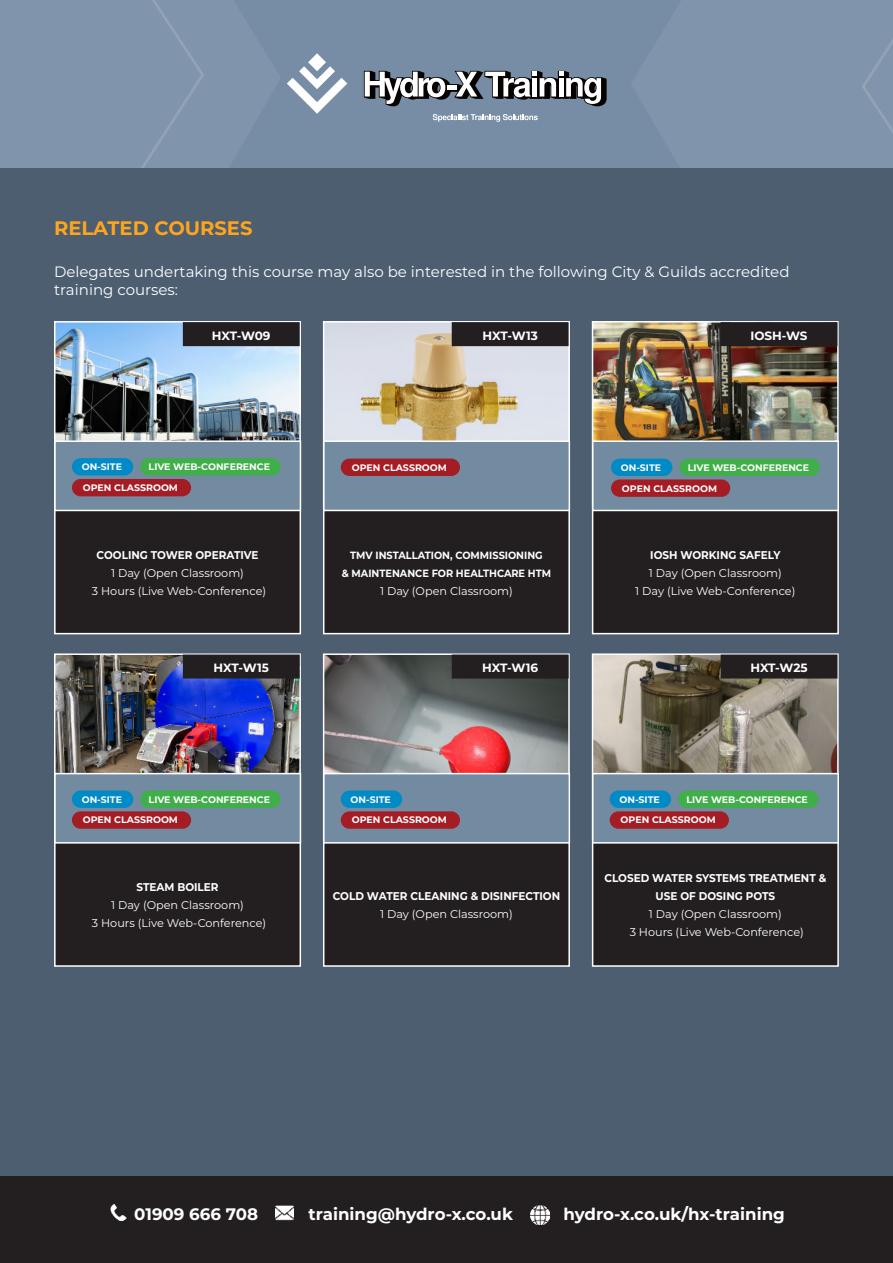
<style>
.page{position:relative;width:893px;height:1263px;background:#fff}
.page>*{position:absolute;margin:0;border:0;box-sizing:border-box;transform-origin:0 0}
.t1{font:700 19.5px "Montserrat";color:#ffa51d}
.t2{font:700 16.65px "Montserrat";color:#fff}
.t3{font:15px/18px "Montserrat";color:#fff}
.t4{font:700 12px "Montserrat";color:#fff}
.t5{font:11.25px/18px "Montserrat";color:#fff;text-align:center}
.t6{font:700 11.25px/18px "Montserrat";color:#fff;text-align:center;scale:.93 1}
.t7{font:700 10.5px/18px "Montserrat";color:#fff;text-align:center;scale:.93 1}
.t8{font:700 9.45px "Montserrat";color:#fff}
</style>
<div class="page">
<div style="left:0;top:1176px;width:893px;height:87px;background:#231f20"></div>
<img style="left:111px;top:1204px;width:15px;height:16px">
<img style="left:275px;top:1205px;width:19px;height:15px">
<img style="left:530px;top:1205px;width:19px;height:19px">
<div style="left:0;top:0;width:893px;height:168px;background:#8095ac"></div>
<svg style="left:141px;top:0;width:63px;height:168px"></svg>
<svg style="left:862px;top:39px;width:31px;height:94px"></svg>
<svg style="left:364px;top:71px;width:243px;height:35px"></svg>
<svg style="left:287px;top:53px;width:60px;height:61px"></svg>
<svg style="left:433px;top:114px;width:105px;height:8px"></svg>
<div style="left:0;top:168px;width:893px;height:1008px;background:#4c5e70"></div>
<img style="left:595px;top:656px;width:241px;height:117px">
<div style="left:592px;top:653px;width:247px;height:188px;border:2px solid #fff"></div>
<div style="left:593px;top:842px;width:245px;height:124px;background:#231f20"></div>
<div style="left:592px;top:841px;width:247px;height:126px;border:2px solid #fff"></div>
<div style="left:592px;top:773px;width:247px;height:71px;background:#728ba1;border:2px solid #fff"></div>
<div style="left:610px;top:790px;width:61px;height:18px;background:#008ac6;border-radius:9px"></div>
<div style="left:678px;top:790px;width:140px;height:18px;background:#40ae49;border-radius:9px"></div>
<div style="left:610px;top:811px;width:119px;height:18px;background:#a41d24;border-radius:9px"></div>
<div style="left:721px;top:655px;width:116px;height:23px;background:#231f20"></div>
<div style="left:721px;top:654px;width:116px;height:24px;border:2px solid #231f20"></div>
<img style="left:57px;top:656px;width:241px;height:117px">
<div style="left:54px;top:653px;width:247px;height:188px;border:2px solid #fff"></div>
<div style="left:55px;top:842px;width:245px;height:124px;background:#231f20"></div>
<div style="left:54px;top:841px;width:247px;height:126px;border:2px solid #fff"></div>
<div style="left:54px;top:773px;width:247px;height:71px;background:#728ba1;border:2px solid #fff"></div>
<div style="left:72px;top:790px;width:61px;height:18px;background:#008ac6;border-radius:9px"></div>
<div style="left:140px;top:790px;width:141px;height:18px;background:#40ae49;border-radius:9px"></div>
<div style="left:72px;top:811px;width:119px;height:18px;background:#a41d24;border-radius:9px"></div>
<div style="left:184px;top:655px;width:115px;height:23px;background:#231f20"></div>
<div style="left:183px;top:654px;width:117px;height:24px;border:2px solid #231f20"></div>
<img style="left:326px;top:656px;width:241px;height:117px">
<div style="left:323px;top:653px;width:247px;height:188px;border:2px solid #fff"></div>
<div style="left:324px;top:842px;width:245px;height:124px;background:#231f20"></div>
<div style="left:323px;top:841px;width:247px;height:126px;border:2px solid #fff"></div>
<div style="left:323px;top:773px;width:247px;height:71px;background:#728ba1;border:2px solid #fff"></div>
<div style="left:341px;top:790px;width:61px;height:18px;background:#008ac6;border-radius:9px"></div>
<div style="left:341px;top:811px;width:119px;height:18px;background:#a41d24;border-radius:9px"></div>
<div style="left:452px;top:655px;width:116px;height:23px;background:#231f20"></div>
<div style="left:452px;top:654px;width:117px;height:24px;border:2px solid #231f20"></div>
<img style="left:57px;top:324px;width:241px;height:116px">
<div style="left:54px;top:321px;width:247px;height:188px;border:2px solid #fff"></div>
<div style="left:55px;top:509px;width:245px;height:125px;background:#231f20"></div>
<div style="left:54px;top:509px;width:247px;height:125px;border:2px solid #fff"></div>
<div style="left:54px;top:440px;width:247px;height:71px;background:#728ba1;border:2px solid #fff"></div>
<div style="left:72px;top:458px;width:61px;height:17px;background:#008ac6;border-radius:9px"></div>
<div style="left:140px;top:458px;width:141px;height:17px;background:#40ae49;border-radius:9px"></div>
<div style="left:72px;top:479px;width:119px;height:17px;background:#a41d24;border-radius:9px"></div>
<div style="left:184px;top:323px;width:115px;height:22px;background:#231f20"></div>
<div style="left:183px;top:322px;width:117px;height:24px;border:2px solid #231f20"></div>
<img style="left:326px;top:324px;width:241px;height:116px">
<div style="left:323px;top:321px;width:247px;height:188px;border:2px solid #fff"></div>
<div style="left:324px;top:509px;width:245px;height:125px;background:#231f20"></div>
<div style="left:323px;top:509px;width:247px;height:125px;border:2px solid #fff"></div>
<div style="left:323px;top:440px;width:247px;height:71px;background:#728ba1;border:2px solid #fff"></div>
<div style="left:341px;top:459px;width:119px;height:17px;background:#a41d24;border-radius:9px"></div>
<div style="left:452px;top:323px;width:116px;height:22px;background:#231f20"></div>
<div style="left:452px;top:322px;width:117px;height:24px;border:2px solid #231f20"></div>
<img style="left:595px;top:324px;width:241px;height:116px">
<div style="left:592px;top:321px;width:247px;height:188px;border:2px solid #fff"></div>
<div style="left:593px;top:509px;width:245px;height:125px;background:#231f20"></div>
<div style="left:592px;top:509px;width:247px;height:125px;border:2px solid #fff"></div>
<div style="left:592px;top:440px;width:247px;height:71px;background:#728ba1;border:2px solid #fff"></div>
<div style="left:721px;top:323px;width:116px;height:22px;background:#231f20"></div>
<div style="left:721px;top:322px;width:116px;height:24px;border:2px solid #231f20"></div>
<div style="left:611px;top:459px;width:61px;height:17px;background:#008ac6;border-radius:9px"></div>
<div style="left:679px;top:459px;width:141px;height:17px;background:#40ae49;border-radius:9px"></div>
<div style="left:611px;top:479px;width:119px;height:18px;background:#a41d24;border-radius:9px"></div>
<h1 class="t1" style="left:54px;top:219px;width:200px">RELATED COURSES</h1>
<h3 class="t3" style="left:54px;top:263px;width:737px">Delegates undertaking this course may also be interested in the following City &amp; Guilds accredited training courses:</h3>
<p class="t4" style="left:212px;top:330px;width:60px">HXT-W09</p>
<p class="t4" style="left:482px;top:330px;width:57px">HXT-W13</p>
<p class="t4" style="left:750px;top:330px;width:59px">IOSH-WS</p>
<p class="t8" style="left:82px;top:462px;width:42px">ON-SITE</p>
<p class="t8" style="left:149px;top:462px;width:123px">LIVE WEB-CONFERENCE</p>
<p class="t8" style="left:83px;top:483px;width:97px">OPEN CLASSROOM</p>
<p class="t8" style="left:352px;top:463px;width:97px">OPEN CLASSROOM</p>
<p class="t8" style="left:621px;top:463px;width:42px">ON-SITE</p>
<p class="t8" style="left:688px;top:463px;width:123px">LIVE WEB-CONFERENCE</p>
<p class="t8" style="left:622px;top:484px;width:97px">OPEN CLASSROOM</p>
<p class="t6" style="left:97px;top:546px;width:176px">COOLING TOWER OPERATIVE</p>
<p class="t5" style="left:92px;top:564px;width:176px">1 Day (Open Classroom)<br>3 Hours (Live Web-Conference)</p>
<p class="t7" style="left:342px;top:546px;width:227px">TMV INSTALLATION, COMMISSIONING<br>&amp; MAINTENANCE FOR HEALTHCARE HTM</p>
<p class="t5" style="left:380px;top:582px;width:134px">1 Day (Open Classroom)</p>
<p class="t6" style="left:650px;top:546px;width:142px">IOSH WORKING SAFELY</p>
<p class="t5" style="left:635px;top:564px;width:162px">1 Day (Open Classroom)<br>1 Day (Live Web-Conference)</p>
<p class="t4" style="left:214px;top:662px;width:57px">HXT-W15</p>
<p class="t4" style="left:482px;top:662px;width:57px">HXT-W16</p>
<p class="t4" style="left:750px;top:662px;width:59px">HXT-W25</p>
<p class="t8" style="left:82px;top:795px;width:42px">ON-SITE</p>
<p class="t8" style="left:149px;top:795px;width:123px">LIVE WEB-CONFERENCE</p>
<p class="t8" style="left:83px;top:815px;width:97px">OPEN CLASSROOM</p>
<p class="t8" style="left:351px;top:795px;width:42px">ON-SITE</p>
<p class="t8" style="left:352px;top:815px;width:97px">OPEN CLASSROOM</p>
<p class="t8" style="left:619px;top:795px;width:42px">ON-SITE</p>
<p class="t8" style="left:686px;top:795px;width:123px">LIVE WEB-CONFERENCE</p>
<p class="t8" style="left:621px;top:815px;width:97px">OPEN CLASSROOM</p>
<p class="t6" style="left:136px;top:879px;width:90px">STEAM BOILER</p>
<p class="t5" style="left:92px;top:897px;width:176px">1 Day (Open Classroom)<br>3 Hours (Live Web-Conference)</p>
<p class="t6" style="left:333px;top:888px;width:246px">COLD WATER CLEANING &amp; DISINFECTION</p>
<p class="t5" style="left:380px;top:906px;width:134px">1 Day (Open Classroom)</p>
<p class="t6" style="left:604px;top:870px;width:240px">CLOSED WATER SYSTEMS TREATMENT &amp;<br>USE OF DOSING POTS</p>
<p class="t5" style="left:630px;top:906px;width:176px">1 Day (Open Classroom)<br>3 Hours (Live Web-Conference)</p>
<h2 class="t2" style="left:134px;top:1206px;width:125px">01909 666 708</h2>
<h2 class="t2" style="left:308px;top:1206px;width:206px">training@hydro-x.co.uk</h2>
<h2 class="t2" style="left:563px;top:1206px;width:223px">hydro-x.co.uk/hx-training</h2>
</div>
